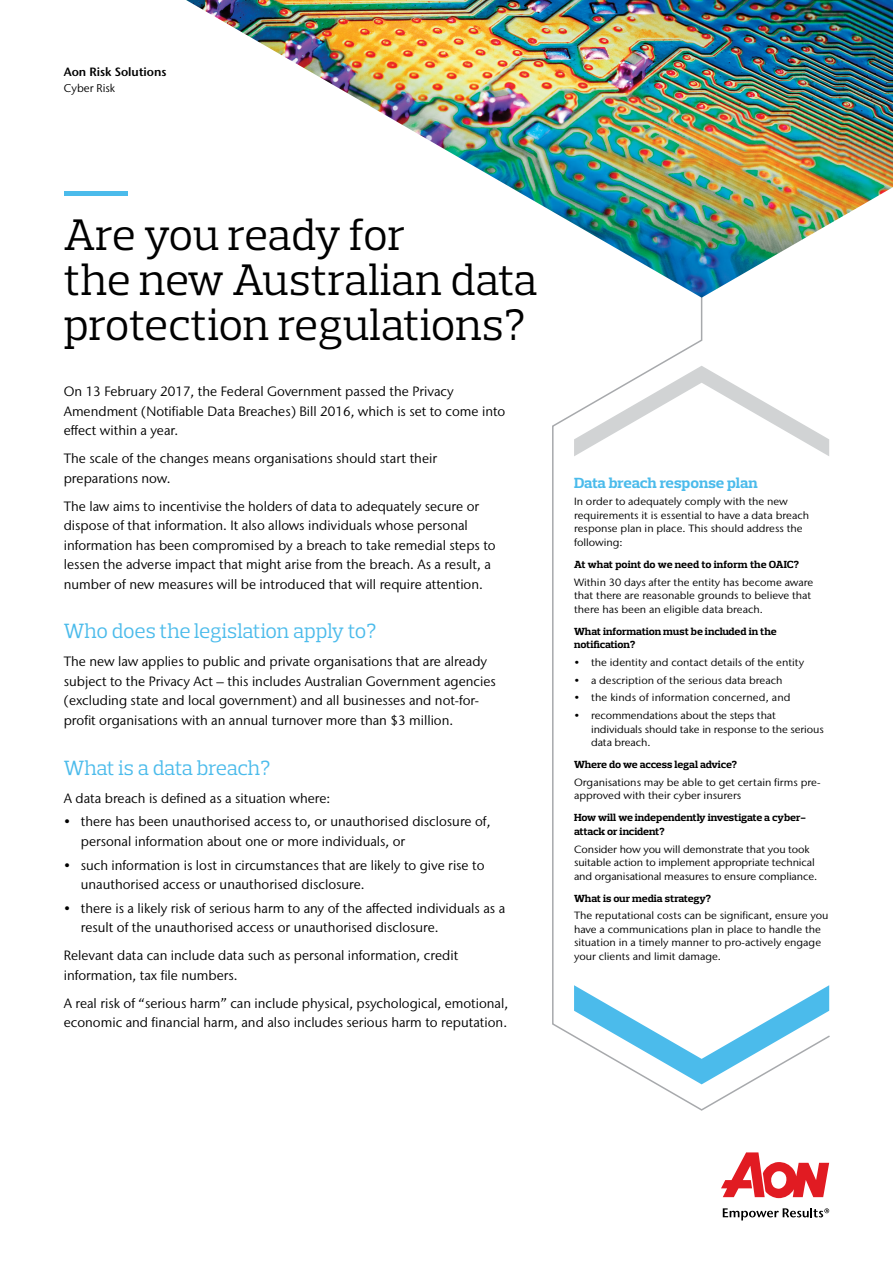
<style>
.page{position:relative;width:893px;height:1263px;background:#fff}
.page>*{position:absolute;margin:0;border:0;box-sizing:border-box;transform-origin:0 0}
.t1{font:45px/45px "Prelo Slab";letter-spacing:-.005em;color:#000}
.t2{font:21px "Prelo Slab";letter-spacing:-.01em;color:#4bbbeb}
.t3{font:700 15px "Prelo Slab";letter-spacing:-.01em;color:#4bbbeb;scale:1.06 1}
.t4{font:13.5px/19.5px "Stone Sans IIITC Pro";color:#000}
.t5{font:600 12px "Stone Sans IIITC Pro";color:#000}
.t6{font:11.25px "Stone Sans IIITC Pro";color:#000}
.t7{font:10.5px/13.5px "Stone Sans IIITC Pro";color:#000;scale:1.06 1}
.t8{font:700 10.5px/13.5px "Prelo Slab";letter-spacing:-.01em;color:#000;scale:1.06 1}
</style>
<div class="page">
<svg style="left:552px;top:298px;width:278px;height:813px"></svg>
<svg style="left:721px;top:1152px;width:108px;height:46px"></svg>
<svg style="left:723px;top:1208px;width:106px;height:12px"></svg>
<div style="left:64px;top:191px;width:64px;height:5px;background:#4bbbeb"></div>
<img style="left:186px;top:0;width:707px;height:298px">
<svg style="left:574px;top:366px;width:255px;height:90px"></svg>
<svg style="left:574px;top:985px;width:255px;height:99px"></svg>
<p class="t5" style="left:64px;top:64px;width:104px">Aon Risk Solutions</p>
<p class="t6" style="left:64px;top:81px;width:53px">Cyber Risk</p>
<h1 class="t1" style="left:64px;top:212px;width:475px">Are you ready for<br>the new Australian data protection regulations?</h1>
<p class="t4" style="left:64px;top:382px;width:443px">On 13 February 2017, the Federal Government passed the Privacy<br>Amendment (Notifiable Data Breaches) Bill 2016, which is set to come into effect within a year.</p>
<p class="t4" style="left:64px;top:449px;width:375px">The scale of the changes means organisations should start their preparations now.</p>
<p class="t4" style="left:64px;top:496px;width:433px">The law aims to incentivise the holders of data to adequately secure or dispose of that information. It also allows individuals whose personal information has been compromised by a breach to take remedial steps to lessen the adverse impact that might arise from the breach. As a result, a number of new measures will be introduced that will require attention.</p>
<h2 class="t2" style="left:64px;top:618px;width:314px">Who does the legislation apply to?</h2>
<p class="t4" style="left:64px;top:652px;width:434px">The new law applies to public and private organisations that are already subject to the Privacy Act – this includes Australian Government agencies (excluding state and local government) and all businesses and not-for&shy;profit organisations with an annual turnover more than $3 million.</p>
<h2 class="t2" style="left:64px;top:754px;width:208px">What is a data breach?</h2>
<p class="t4" style="left:64px;top:788px;width:268px">A data breach is defined as a situation where:</p>
<p class="t4" style="left:81px;top:812px;width:411px;text-indent:-17px">• there has been unauthorised access to, or unauthorised disclosure of, personal information about one or more individuals, or</p>
<p class="t4" style="left:81px;top:855px;width:405px;text-indent:-17px">• such information is lost in circumstances that are likely to give rise to unauthorised access or unauthorised disclosure.</p>
<p class="t4" style="left:81px;top:898px;width:426px;text-indent:-17px">• there is a likely risk of serious harm to any of the affected individuals as a result of the unauthorised access or unauthorised disclosure.</p>
<p class="t4" style="left:64px;top:946px;width:396px">Relevant data can include data such as personal information, credit information, tax file numbers.</p>
<p class="t4" style="left:64px;top:993px;width:446px">A real risk of “serious harm” can include physical, psychological, emotional, economic and financial harm, and also includes serious harm to reputation.</p>
<p class="t3" style="left:574px;top:473px;width:175px">Data breach response plan</p>
<p class="t7" style="left:574px;top:495px;width:223px">In order to adequately comply with the new requirements it is essential to have a data breach response plan in place. This should address the following:</p>
<p class="t8" style="left:574px;top:557px;width:214px">At what point do we need to inform the OAIC?</p>
<p class="t7" style="left:574px;top:575px;width:227px">Within 30 days after the entity has become aware that there are reasonable grounds to believe that there has been an eligible data breach.</p>
<p class="t8" style="left:574px;top:624px;width:193px">What information must be included in the notification?</p>
<p class="t7" style="left:574px;top:655px;width:219px">• the identity and contact details of the entity</p>
<p class="t7" style="left:574px;top:673px;width:198px">• a description of the serious data breach</p>
<p class="t7" style="left:574px;top:691px;width:206px">• the kinds of information concerned, and</p>
<p class="t7" style="left:591px;top:709px;width:221px;text-indent:-17px">• recommendations about the steps that individuals should take in response to the serious data breach.</p>
<p class="t8" style="left:574px;top:758px;width:155px">Where do we access legal advice?</p>
<p class="t7" style="left:574px;top:775px;width:234px">Organisations may be able to get certain firms pre&shy;approved with their cyber insurers</p>
<p class="t8" style="left:574px;top:811px;width:220px">How will we independently investigate a cyber&shy;attack or incident?</p>
<p class="t7" style="left:574px;top:842px;width:231px">Consider how you will demonstrate that you took suitable action to implement appropriate technical and organisational measures to ensure compliance.</p>
<p class="t8" style="left:574px;top:891px;width:131px">What is our media strategy?</p>
<p class="t7" style="left:574px;top:909px;width:242px">The reputational costs can be significant, ensure you have a communications plan in place to handle the situation in a timely manner to pro-actively engage your clients and limit damage.</p>
</div>
